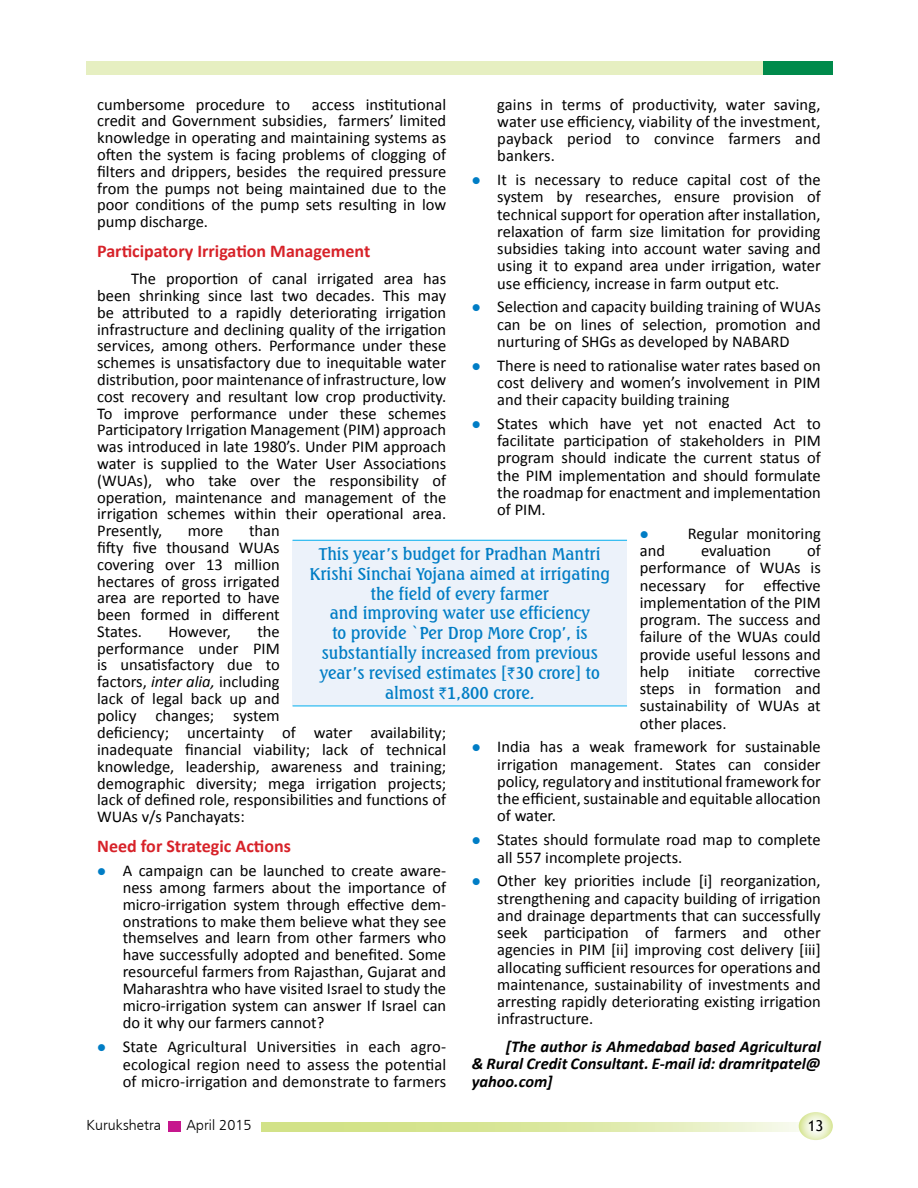
<style>
.page{position:relative;width:918px;height:1188px;background:#fff}
.page>*{position:absolute;margin:0;border:0;box-sizing:border-box;transform-origin:0 0}
.t1{font:700 18px "Calibri";color:#d72229}
.t2{font:16.5px/17.2px "Calibri";color:#000;text-align:justify}
.t3{font:500 16.5px/19.8px "Seagull BT";color:#007dc5;text-align:center}
.t4{font:italic 700 16.5px/17.5px "Calibri";color:#000;text-align:justify}
.t5{font:300 15px "Frugal Sans";color:#000}
.t6{font:15px "Trebuchet MS";color:#000}
.s1{color:#007dc5}
.s2{font-family:"Rupee";font-weight:400}
.s3{font-style:italic}
</style>
<div class="page">
<svg style="left:262px;top:1122px;width:537px;height:10px;background:#dde9a6"></svg>
<svg style="left:799px;top:1112px;width:34px;height:28px"></svg>
<div style="left:168px;top:1122px;width:13px;height:10px;background:#c6168d"></div>
<div style="left:86px;top:61px;width:746px;height:14px;background:#008a4b"></div>
<div style="left:86px;top:61px;width:677px;height:14px;background:#e6efc1"></div>
<div style="left:293px;top:540px;width:334px;height:166px;background:#ecf2fa"></div>
<hr style="left:293px;top:540px;width:334px;height:1px;background:#00aeef">
<hr style="left:293px;top:706px;width:334px;height:1px;background:#00aeef">
<p class="t2" style="left:497px;top:95px;width:325px">gains in terms of productivity, water saving, water use efficiency, viability of the investment, payback period to convince farmers and bankers.</p>
<p class="t2" style="left:497px;top:170px;width:325px;text-indent:-26px"><span class="s1">●</span> It is necessary to reduce capital cost of the system by researches, ensure provision of technical support for operation after installation, relaxation of farm size limitation for providing subsidies taking into account water saving and using it to expand area under irrigation, water use efficiency, increase in farm output etc.</p>
<p class="t2" style="left:497px;top:298px;width:325px;text-indent:-26px"><span class="s1">●</span> Selection and capacity building training of WUAs can be on lines of selection, promotion and nurturing of SHGs as developed by NABARD</p>
<p class="t2" style="left:497px;top:356px;width:325px;text-indent:-26px"><span class="s1">●</span> There is need to rationalise water rates based on cost delivery and women’s involvement in PIM and their capacity building training</p>
<p class="t2" style="left:497px;top:414px;width:325px;text-indent:-26px"><span class="s1">●</span> States which have yet not enacted Act to facilitate participation of stakeholders in PIM program should indicate the current status of the PIM implementation and should formulate the roadmap for enactment and implementation of PIM.</p>
<p class="t2" style="left:640px;top:524px;width:182px"><span class="s1">●</span> Regular monitoring and</p>
<p class="t2" style="left:97px;top:95px;width:351px;line-height:16.8px;text-indent:215px">access institutional credit and Government subsidies, farmers’ limited knowledge in operating and maintaining systems as often the system is facing problems of clogging of filters and drippers, besides the required pressure from the pumps not being maintained due to the poor conditions of the pump sets resulting in low pump discharge.</p>
<p class="t1" style="left:97px;top:240px;width:275px">Participatory Irrigation Management</p>
<p class="t2" style="left:97px;top:270px;width:351px;line-height:16.8px;text-indent:34px">The proportion of canal irrigated area has been shrinking since last two decades. This may be attributed to a rapidly deteriorating irrigation infrastructure and declining quality of the irrigation services, among others. Performance under these schemes is unsatisfactory due to inequitable water distribution, poor maintenance of infrastructure, low cost recovery and resultant low crop productivity.<br>To improve performance under these schemes Participatory Irrigation Management (PIM) approach was introduced in late 1980’s. Under PIM approach water is supplied to the Water User Associations (WUAs), who take over the responsibility of operation, maintenance and management of the irrigation schemes within their operational area.<br>Presently,</p>
<p class="t2" style="left:97px;top:95px;width:194px">cumbersome procedure to</p>
<p class="t2" style="left:97px;top:521px;width:184px;line-height:16.8px;text-indent:152px">than fifty five thousand WUAs covering over 13 million hectares of gross irrigated area are reported to have been formed in different States.</p>
<p class="t2" style="left:188px;top:521px;width:37px">more</p>
<p class="t2" style="left:640px;top:541px;width:183px;text-indent:167px">of performance of WUAs is necessary for effective implementation of the PIM program. The success and failure of the WUAs could provide useful lessons and help initiate corrective steps in formation and sustainability of WUAs at other places.</p>
<p class="t2" style="left:497px;top:738px;width:325px;text-indent:-26px"><span class="s1">●</span> India has a weak framework for sustainable irrigation management. States can consider policy, regulatory and institutional framework for the efficient, sustainable and equitable allocation of water.</p>
<p class="t2" style="left:497px;top:830px;width:325px;text-indent:-26px"><span class="s1">●</span> States should formulate road map to complete all 557 incomplete projects.</p>
<p class="t2" style="left:497px;top:871px;width:325px;text-indent:-26px"><span class="s1">●</span> Other key priorities include [i] reorganization, strengthening and capacity building of irrigation and drainage departments that can successfully seek participation of farmers and other agencies in PIM [ii] improving cost delivery [iii] allocating sufficient resources for operations and maintenance, sustainability of investments and arresting rapidly deteriorating existing irrigation infrastructure.</p>
<p class="t4" style="left:472px;top:1037px;width:351px;text-indent:34px">[The author is Ahmedabad based Agricultural &amp; Rural Credit Consultant. E-mail id: dramritpatel@ yahoo.com]</p>
<p class="t2" style="left:701px;top:541px;width:72px">evaluation</p>
<p class="t3" style="left:310px;top:544px;width:302px">this year’s budget for Pradhan Mantri Krishi Sinchai Yojana aimed at irrigating the field of every farmer<br>and improving water use efficiency<br>to provide `Per Drop More Crop’, is substantially increased from previous year’s revised estimates [<span class="s2">`</span>30 crore] to almost <span class="s2">`</span>1,800 crore.</p>
<p class="t2" style="left:97px;top:622px;width:351px;line-height:16.8px;text-align:left;text-indent:160px">the<br>performance under PIM<br>is unsatisfactory due to<br>factors, <span class="s3">inter alia,</span> including<br>lack of legal back up and<br>policy changes; system<br>deficiency; uncertainty of water availability; inadequate financial viability; lack of technical knowledge, leadership, awareness and training; demographic diversity; mega irrigation projects; lack of defined role, responsibilities and functions of WUAs v/s Panchayats:</p>
<p class="t1" style="left:97px;top:835px;width:195px">Need for Strategic Actions</p>
<p class="t2" style="left:123px;top:861px;width:325px;text-indent:-26px"><span class="s1">●</span> A campaign can be launched to create aware&shy;ness among farmers about the importance of micro-irrigation system through effective dem&shy;onstrations to make them believe what they see themselves and learn from other farmers who have successfully adopted and benefited. Some resourceful farmers from Rajasthan, Gujarat and Maharashtra who have visited Israel to study the micro-irrigation system can answer If Israel can do it why our farmers cannot?</p>
<p class="t2" style="left:123px;top:1036px;width:325px;line-height:17.9px;text-indent:-26px"><span class="s1">●</span> State Agricultural Universities in each agro&shy;ecological region need to assess the potential of micro-irrigation and demonstrate to farmers</p>
<p class="t2" style="left:168px;top:622px;width:64px">However,</p>
<p class="t5" style="left:86px;top:1117px;width:76px">Kurukshetra</p>
<p class="t5" style="left:186px;top:1117px;width:67px">April 2015</p>
<p class="t6" style="left:808px;top:1117px;width:17px">13</p>
</div>
